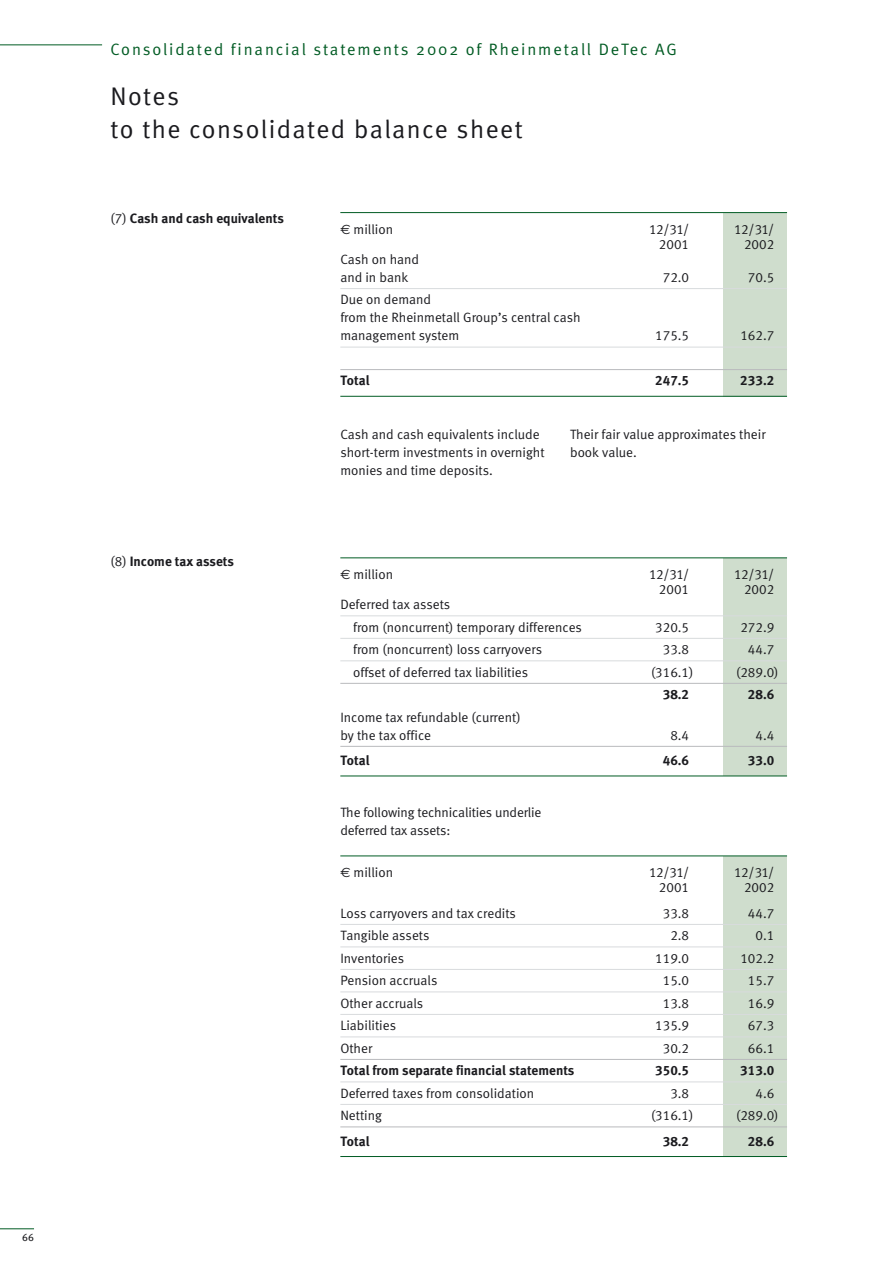
<style>
.page{position:relative;width:893px;height:1263px;background:#fff}
.page>*{position:absolute;margin:0;border:0;box-sizing:border-box;transform-origin:0 0}
.t1{font:25.5px/33px "Meta Normal";letter-spacing:.055em;color:#1b1b1f}
.t2{font:16.5px "Meta Normal";letter-spacing:.115em;color:#005b23}
.t3{font:13.5px/18px "Meta Normal LF";color:#1b1b1f}
.t4{font:13.5px/18px "Meta Normal";color:#1b1b1f}
.t5{font:13.5px "Meta Bold LF";color:#1b1b1f}
.t6{font:700 13.5px "Meta";color:#1b1b1f}
.t7{font:10.5px "Meta Book LF";color:#1b1b1f}
.s1{font-family:"Meta Normal LF";font-weight:400}
.s2{font-family:"Euro Sans"}
</style>
<div class="page">
<hr style="left:0;top:1228px;width:34px;height:1px;background:#005b23">
<hr style="left:0;top:44px;width:102px;height:1px;background:#005b23">
<div style="left:723px;top:213px;width:64px;height:183px;background:#cfddcd"></div>
<div style="left:723px;top:558px;width:64px;height:218px;background:#cfddcd"></div>
<div style="left:723px;top:856px;width:64px;height:300px;background:#cfddcd"></div>
<hr style="left:340px;top:288px;width:447px;height:1px;background:#d8dbdd">
<hr style="left:340px;top:347px;width:447px;height:1px;background:#d8dbdd">
<hr style="left:340px;top:369px;width:447px;height:1px;background:#b9babd">
<hr style="left:340px;top:212px;width:447px;height:1px;background:#005b23">
<hr style="left:340px;top:396px;width:447px;height:1px;background:#005b23">
<hr style="left:340px;top:924px;width:447px;height:1px;background:#d8dbdd">
<hr style="left:340px;top:947px;width:447px;height:1px;background:#d8dbdd">
<hr style="left:340px;top:969px;width:447px;height:1px;background:#d8dbdd">
<hr style="left:340px;top:992px;width:447px;height:1px;background:#d8dbdd">
<hr style="left:340px;top:1014px;width:447px;height:1px;background:#d8dbdd">
<hr style="left:340px;top:1037px;width:447px;height:1px;background:#d8dbdd">
<hr style="left:340px;top:1059px;width:447px;height:1px;background:#b9babd">
<hr style="left:340px;top:1082px;width:447px;height:1px;background:#d8dbdd">
<hr style="left:340px;top:1104px;width:447px;height:1px;background:#d8dbdd">
<hr style="left:340px;top:1127px;width:447px;height:1px;background:#b9babd">
<hr style="left:340px;top:856px;width:447px;height:1px;background:#005b23">
<hr style="left:340px;top:1156px;width:447px;height:1px;background:#005b23">
<hr style="left:340px;top:615px;width:447px;height:1px;background:#d8dbdd">
<hr style="left:340px;top:638px;width:447px;height:1px;background:#d8dbdd">
<hr style="left:340px;top:660px;width:447px;height:1px;background:#d8dbdd">
<hr style="left:340px;top:683px;width:447px;height:1px;background:#b9babd">
<hr style="left:340px;top:746px;width:447px;height:1px;background:#b9babd">
<hr style="left:340px;top:557px;width:447px;height:1px;background:#005b23">
<hr style="left:340px;top:776px;width:447px;height:1px;background:#005b23">
<p class="t7" style="left:22px;top:1234px;width:13px">66</p>
<p class="t2" style="left:111px;top:44px;width:567px">Consolidated financial statements 2002 of Rheinmetall DeTec AG</p>
<h1 class="t1" style="left:111px;top:82px;width:413px">Notes<br>to the consolidated balance sheet</h1>
<p class="t6" style="left:111px;top:214px;width:175px"><span class="s1">(7)</span> Cash and cash equivalents</p>
<p class="t6" style="left:111px;top:557px;width:125px"><span class="s1">(8)</span> Income tax assets</p>
<p class="t3" style="left:340px;top:222px;width:54px"><span class="s2">€</span> million</p>
<p class="t3" style="left:649px;top:222px;width:41px">12/31/</p>
<p class="t3" style="left:734px;top:222px;width:41px">12/31/</p>
<p class="t3" style="left:659px;top:237px;width:32px">2001</p>
<p class="t3" style="left:744px;top:237px;width:32px">2002</p>
<p class="t3" style="left:340px;top:252px;width:80px">Cash on hand and in bank</p>
<p class="t3" style="left:662px;top:270px;width:28px">72.0</p>
<p class="t3" style="left:747px;top:270px;width:28px">70.5</p>
<p class="t3" style="left:340px;top:292px;width:242px">Due on demand<br>from the Rheinmetall Group’s central cash management system</p>
<p class="t3" style="left:655px;top:328px;width:35px">175.5</p>
<p class="t3" style="left:740px;top:328px;width:35px">162.7</p>
<p class="t5" style="left:340px;top:376px;width:31px">Total</p>
<p class="t5" style="left:655px;top:376px;width:35px">247.5</p>
<p class="t5" style="left:740px;top:376px;width:35px">233.2</p>
<p class="t4" style="left:340px;top:427px;width:206px">Cash and cash equivalents include short-term investments in overnight monies and time deposits.</p>
<p class="t4" style="left:570px;top:427px;width:197px">Their fair value approximates their book value.</p>
<p class="t3" style="left:340px;top:567px;width:54px"><span class="s2">€</span> million</p>
<p class="t3" style="left:649px;top:567px;width:41px">12/31/</p>
<p class="t3" style="left:734px;top:567px;width:41px">12/31/</p>
<p class="t3" style="left:659px;top:582px;width:32px">2001</p>
<p class="t3" style="left:744px;top:582px;width:32px">2002</p>
<p class="t3" style="left:353px;top:595px;width:230px;line-height:22.5px;text-indent:-13px">Deferred tax assets<br>from (noncurrent) temporary differences</p>
<p class="t3" style="left:655px;top:619px;width:35px">320.5</p>
<p class="t3" style="left:740px;top:619px;width:35px">272.9</p>
<p class="t3" style="left:353px;top:642px;width:190px">from (noncurrent) loss carryovers</p>
<p class="t3" style="left:662px;top:642px;width:28px">33.8</p>
<p class="t3" style="left:747px;top:642px;width:28px">44.7</p>
<p class="t3" style="left:353px;top:664px;width:176px">offset of deferred tax liabilities</p>
<p class="t3" style="left:651px;top:664px;width:44px">(316.1)</p>
<p class="t3" style="left:736px;top:664px;width:44px">(289.0)</p>
<p class="t5" style="left:662px;top:690px;width:28px">38.2</p>
<p class="t5" style="left:747px;top:690px;width:28px">28.6</p>
<p class="t3" style="left:340px;top:709px;width:182px">Income tax refundable (current) by the tax office</p>
<p class="t3" style="left:670px;top:727px;width:20px">8.4</p>
<p class="t3" style="left:755px;top:727px;width:20px">4.4</p>
<p class="t5" style="left:340px;top:756px;width:31px">Total</p>
<p class="t5" style="left:662px;top:756px;width:28px">46.6</p>
<p class="t5" style="left:747px;top:756px;width:28px">33.0</p>
<p class="t4" style="left:340px;top:805px;width:202px">The following technicalities underlie deferred tax assets:</p>
<p class="t3" style="left:340px;top:865px;width:54px"><span class="s2">€</span> million</p>
<p class="t3" style="left:649px;top:865px;width:41px">12/31/</p>
<p class="t3" style="left:734px;top:865px;width:41px">12/31/</p>
<p class="t3" style="left:659px;top:880px;width:32px">2001</p>
<p class="t3" style="left:744px;top:880px;width:32px">2002</p>
<p class="t3" style="left:340px;top:905px;width:177px">Loss carryovers and tax credits</p>
<p class="t3" style="left:662px;top:905px;width:28px">33.8</p>
<p class="t3" style="left:747px;top:905px;width:28px">44.7</p>
<p class="t3" style="left:340px;top:928px;width:91px">Tangible assets</p>
<p class="t3" style="left:670px;top:928px;width:20px">2.8</p>
<p class="t3" style="left:755px;top:928px;width:20px">0.1</p>
<p class="t3" style="left:340px;top:950px;width:65px">Inventories</p>
<p class="t3" style="left:655px;top:950px;width:35px">119.0</p>
<p class="t3" style="left:740px;top:950px;width:35px">102.2</p>
<p class="t3" style="left:340px;top:973px;width:99px">Pension accruals</p>
<p class="t3" style="left:662px;top:973px;width:28px">15.0</p>
<p class="t3" style="left:747px;top:973px;width:28px">15.7</p>
<p class="t3" style="left:340px;top:995px;width:84px">Other accruals</p>
<p class="t3" style="left:662px;top:995px;width:28px">13.8</p>
<p class="t3" style="left:747px;top:995px;width:28px">16.9</p>
<p class="t3" style="left:340px;top:1018px;width:57px">Liabilities</p>
<p class="t3" style="left:655px;top:1018px;width:35px">135.9</p>
<p class="t3" style="left:747px;top:1018px;width:28px">67.3</p>
<p class="t3" style="left:340px;top:1040px;width:33px">Other</p>
<p class="t3" style="left:662px;top:1040px;width:28px">30.2</p>
<p class="t3" style="left:747px;top:1040px;width:28px">66.1</p>
<p class="t5" style="left:340px;top:1066px;width:236px">Total from separate financial statements</p>
<p class="t5" style="left:655px;top:1066px;width:35px">350.5</p>
<p class="t5" style="left:740px;top:1066px;width:35px">313.0</p>
<p class="t3" style="left:340px;top:1085px;width:195px">Deferred taxes from consolidation</p>
<p class="t3" style="left:670px;top:1085px;width:20px">3.8</p>
<p class="t3" style="left:755px;top:1085px;width:20px">4.6</p>
<p class="t3" style="left:340px;top:1108px;width:43px">Netting</p>
<p class="t3" style="left:651px;top:1108px;width:44px">(316.1)</p>
<p class="t3" style="left:736px;top:1108px;width:44px">(289.0)</p>
<p class="t5" style="left:340px;top:1136px;width:31px">Total</p>
<p class="t5" style="left:662px;top:1136px;width:28px">38.2</p>
<p class="t5" style="left:747px;top:1136px;width:28px">28.6</p>
</div>
